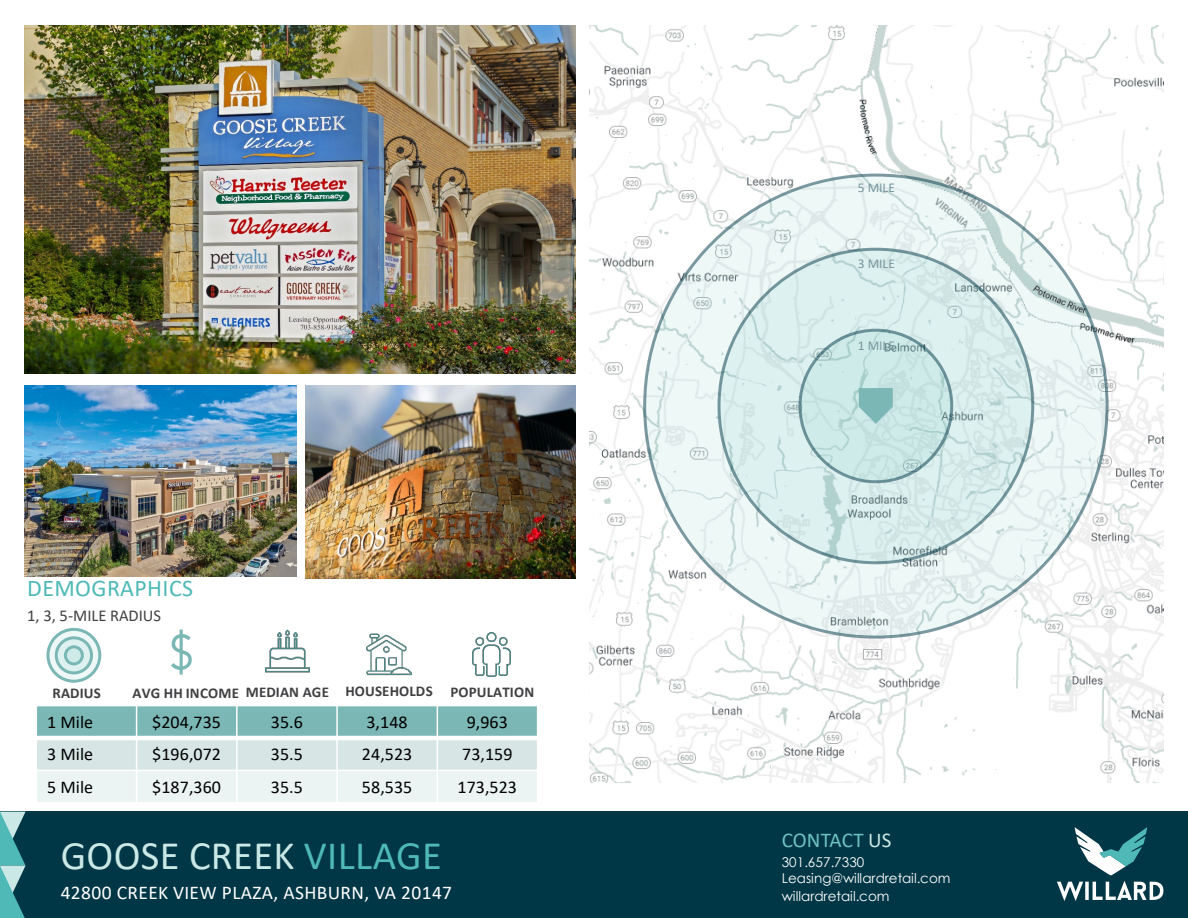
<style>
.page{position:relative;width:1188px;height:918px;background:#fff}
.page>*{position:absolute;margin:0;border:0;box-sizing:border-box;transform-origin:0 0}
.t1{font:40.5px "Calibri";letter-spacing:.01em;color:#c9e8e6}
.t2{font:24px "Calibri";letter-spacing:.015em;color:#4eb9b6}
.t3{font:21px "Calibri";letter-spacing:.005em;color:#6ec3c1}
.t4{font:19.5px "Calibri";letter-spacing:.02em;color:#fff}
.t5{font:18px "Calibri";letter-spacing:.005em;color:#000}
.t6{font:16.5px "Calibri";color:#414042}
.t7{font:700 15px "Calibri";letter-spacing:.01em;color:#414042}
.t8{font:13.5px/18px "Century Gothic";letter-spacing:.005em;color:#fff}
.t9{font:13.5px "Calibri";color:#79979e}
.s1{color:#4eb9b6}
.s2{color:#c9e8e6}
</style>
<div class="page">
<img style="left:590px;top:25px;width:574px;height:757px">
<div style="left:645px;top:175px;width:462px;height:462px;background:#4eb9b6;border-radius:50%;opacity:.1"></div>
<div style="left:719px;top:249px;width:314px;height:314px;background:#4eb9b6;border-radius:50%;opacity:.1"></div>
<div style="left:800px;top:330px;width:152px;height:152px;background:#4eb9b6;border-radius:50%;opacity:.1"></div>
<div style="left:799px;top:329px;width:154px;height:154px;border:3px solid #003746;border-radius:50%"></div>
<svg style="left:859px;top:388px;width:34px;height:36px"></svg>
<img style="left:305px;top:386px;width:271px;height:193px">
<img style="left:24px;top:386px;width:272px;height:191px">
<img style="left:24px;top:25px;width:552px;height:349px">
<div style="left:0;top:812px;width:1188px;height:106px;background:#003746"></div>
<svg style="left:0;top:812px;width:26px;height:106px"></svg>
<svg style="left:1057px;top:827px;width:106px;height:74px"></svg>
<img style="left:266px;top:629px;width:43px;height:44px">
<img style="left:472px;top:632px;width:39px;height:45px">
<img style="left:366px;top:633px;width:45px;height:43px">
<div style="left:36px;top:706px;width:101px;height:32px;background:#7bb7b5"></div>
<div style="left:137px;top:706px;width:100px;height:32px;background:#7bb7b5"></div>
<div style="left:237px;top:706px;width:100px;height:32px;background:#7bb7b5"></div>
<div style="left:337px;top:706px;width:100px;height:32px;background:#7bb7b5"></div>
<div style="left:437px;top:706px;width:101px;height:32px;background:#7bb7b5"></div>
<div style="left:36px;top:738px;width:101px;height:32px;background:#d7e6e5"></div>
<div style="left:137px;top:738px;width:100px;height:32px;background:#d7e6e5"></div>
<div style="left:237px;top:738px;width:100px;height:32px;background:#d7e6e5"></div>
<div style="left:337px;top:738px;width:100px;height:32px;background:#d7e6e5"></div>
<div style="left:437px;top:738px;width:101px;height:32px;background:#d7e6e5"></div>
<div style="left:36px;top:770px;width:101px;height:33px;background:#ecf3f3"></div>
<div style="left:137px;top:770px;width:100px;height:33px;background:#ecf3f3"></div>
<div style="left:237px;top:770px;width:100px;height:33px;background:#ecf3f3"></div>
<div style="left:337px;top:770px;width:100px;height:33px;background:#ecf3f3"></div>
<div style="left:437px;top:770px;width:101px;height:33px;background:#ecf3f3"></div>
<hr style="left:136px;top:705px;width:1px;height:99px;background:#fff">
<hr style="left:236px;top:705px;width:2px;height:99px;background:#fff">
<hr style="left:336px;top:705px;width:2px;height:99px;background:#fff">
<hr style="left:437px;top:705px;width:1px;height:99px;background:#fff">
<hr style="left:36px;top:736px;width:502px;height:4px;background:#fff">
<hr style="left:36px;top:770px;width:502px;height:1px;background:#fff">
<hr style="left:36px;top:705px;width:1px;height:99px;background:#fff">
<hr style="left:537px;top:705px;width:1px;height:99px;background:#fff">
<hr style="left:36px;top:802px;width:502px;height:2px;background:#fff">
<svg style="left:171px;top:630px;width:21px;height:45px"></svg>
<div style="left:48px;top:629px;width:52px;height:52px;background:#4eb9b6;border-radius:50%;opacity:.1"></div>
<div style="left:46px;top:628px;width:55px;height:55px;border:3px solid #7bb7b5;border-radius:50%"></div>
<div style="left:56px;top:638px;width:36px;height:35px;background:#4eb9b6;border-radius:50%;opacity:.1"></div>
<div style="left:55px;top:636px;width:38px;height:38px;border:3px solid #7bb7b5;border-radius:50%"></div>
<div style="left:65px;top:647px;width:17px;height:17px;background:#4eb9b6;border-radius:50%;opacity:.1"></div>
<div style="left:64px;top:645px;width:20px;height:20px;border:3px solid #7bb7b5;border-radius:50%"></div>
<p class="t2" style="left:27px;top:572px;width:167px">DEMOGRAPHICS</p>
<p class="t6" style="left:27px;top:604px;width:136px">1, 3, 5-MILE RADIUS</p>
<p class="t7" style="left:52px;top:683px;width:50px">RADIUS</p>
<p class="t7" style="left:133px;top:682px;width:108px">AVG HH INCOME</p>
<p class="t7" style="left:246px;top:682px;width:85px">MEDIAN AGE</p>
<p class="t7" style="left:345px;top:681px;width:89px">HOUSEHOLDS</p>
<p class="t7" style="left:450px;top:681px;width:86px">POPULATION</p>
<p class="t5" style="left:47px;top:709px;width:48px">1 Mile</p>
<p class="t5" style="left:152px;top:709px;width:70px">$204,735</p>
<p class="t5" style="left:271px;top:709px;width:33px">35.6</p>
<p class="t5" style="left:366px;top:709px;width:43px">3,148</p>
<p class="t5" style="left:467px;top:709px;width:43px">9,963</p>
<p class="t5" style="left:47px;top:742px;width:48px">3 Mile</p>
<p class="t5" style="left:152px;top:742px;width:70px">$196,072</p>
<p class="t5" style="left:271px;top:742px;width:33px">35.5</p>
<p class="t5" style="left:362px;top:742px;width:52px">24,523</p>
<p class="t5" style="left:462px;top:742px;width:52px">73,159</p>
<p class="t5" style="left:47px;top:774px;width:48px">5 Mile</p>
<p class="t5" style="left:152px;top:774px;width:70px">$187,360</p>
<p class="t5" style="left:271px;top:774px;width:33px">35.5</p>
<p class="t5" style="left:362px;top:774px;width:52px">58,535</p>
<p class="t5" style="left:458px;top:774px;width:61px">173,523</p>
<p class="t1" style="left:61px;top:827px;width:383px">GOOSE CREEK <span class="s1">VILLAGE</span></p>
<p class="t4" style="left:61px;top:879px;width:393px">42800 CREEK VIEW PLAZA, ASHBURN, VA 20147</p>
<p class="t9" style="left:858px;top:178px;width:38px">5 MILE</p>
<p class="t9" style="left:858px;top:254px;width:38px">3 MILE</p>
<p class="t9" style="left:858px;top:336px;width:38px">1 MILE</p>
<p class="t3" style="left:782px;top:825px;width:111px">CONTACT <span class="s2">US</span></p>
<p class="t8" style="left:782px;top:853px;width:84px">301.657.7330</p>
<p class="t8" style="left:782px;top:869px;width:170px">Leasing@willardretail.com willardretail.com</p>
</div>
